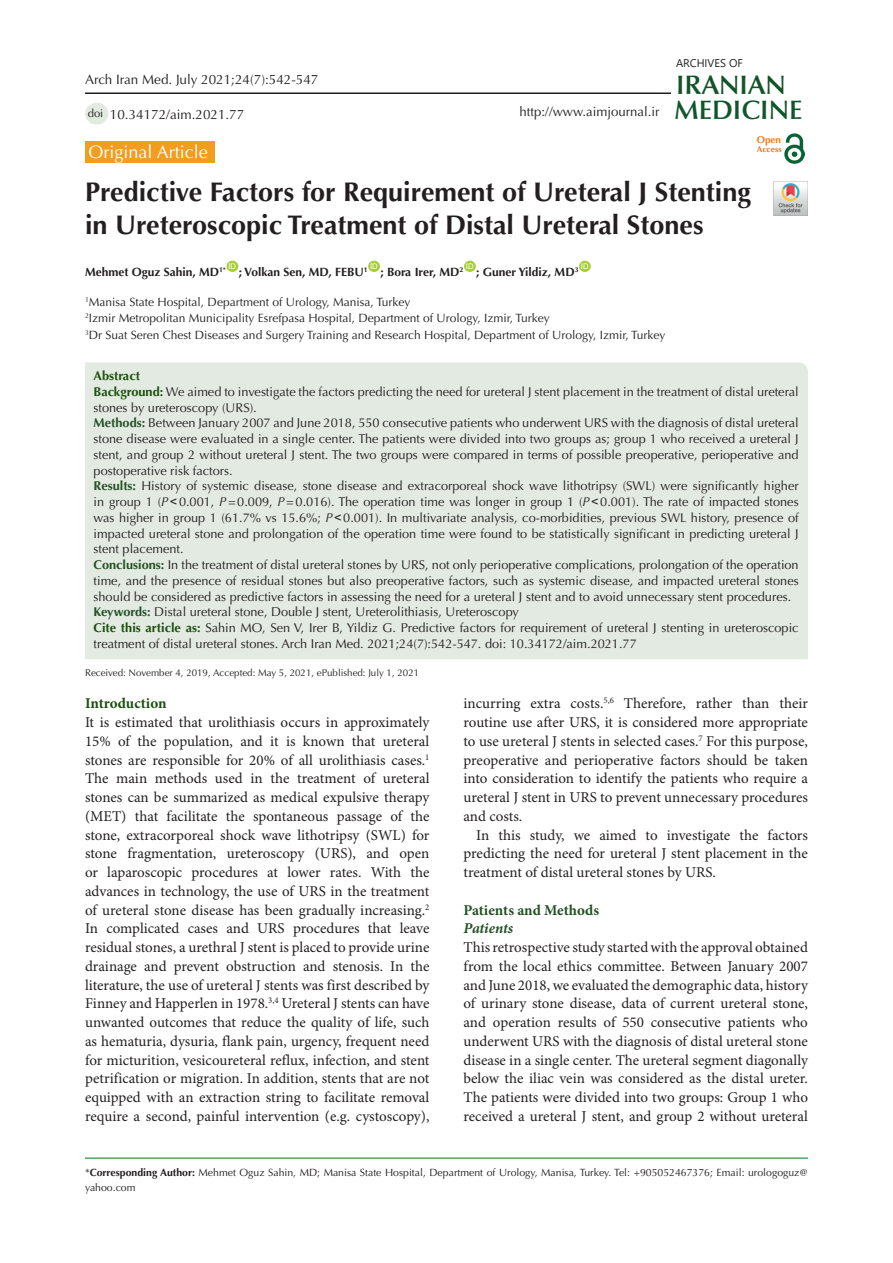
<style>
.page{position:relative;width:893px;height:1263px;background:#fff}
.page>*{position:absolute;margin:0;border:0;box-sizing:border-box;transform-origin:0 0}
.t1{font:700 27px/33px "Optima LT Std";color:#231f20}
.t2{font:600 26.85px "Optima LT Std";color:#11552a}
.t3{font:600 26.85px "Optima LT Std";color:#145228}
.t4{font:18px "Optima LT Std";color:#fff}
.t5{font:15px/18.8px "Minion Pro";color:#231f20;text-align:justify}
.t6{font:700 15px "Minion Pro";color:#225025}
.t7{font:700 15px "Minion Pro";letter-spacing:-.005em;color:#19500a}
.t8{font:italic 700 15px "Minion Pro";color:#225025}
.t9{font:13.5px "Optima LT Std";color:#231f20}
.t10{font:13.2px "Optima LT Std";color:#231f20}
.t11{font:12.75px/15.8px "Optima LT Std";color:#231f20;text-align:justify}
.t12{font:700 12.75px "Optima LT Std";color:#19510a}
.t13{font:12px "Optima LT Std";color:#231f20}
.t14{font:700 12px "Optima LT Std";color:#231f20}
.t15{font:11.25px "Optima LT Std";color:#231f20}
.t16{font:11.1px "Segoe UI";color:#231f20}
.t17{font:10.5px/15px "Optima LT Std";color:#231f20}
.t18{font:700 9.9px "Optima LT Std";color:#ee7a23}
.t19{font:9.75px "Optima LT Std";color:#231f20}
.t20{font:700 8.4px "Optima LT Std";color:#e67625}
.t21{font:7.8px "Arial";color:#fff}
.s1{font-weight:700;color:#19510a}
.s2{font-weight:700;color:#235126}
.s3{font-style:italic}
.s4{font-family:"Arial"}
.s5{font-weight:700;color:#19500a}
.s6{font-weight:700}
</style>
<div class="page">
<hr style="left:85px;top:1158px;width:723px;height:1px;background:#007513">
<div style="left:85px;top:141px;width:130px;height:22px;background:#f19d20"></div>
<div style="left:227px;top:261px;width:11px;height:11px;background:#a6ce39;border-radius:50%"></div>
<div style="left:368px;top:261px;width:12px;height:11px;background:#a6ce39;border-radius:50%"></div>
<div style="left:464px;top:261px;width:12px;height:11px;background:#a6ce39;border-radius:50%"></div>
<div style="left:579px;top:261px;width:12px;height:11px;background:#a6ce39;border-radius:50%"></div>
<div style="left:85px;top:362px;width:723px;height:297px;background:#e3eae2"></div>
<div style="left:85px;top:103px;width:23px;height:22px;background:#e3eae2;border-radius:50%"></div>
<hr style="left:85px;top:92px;width:586px;height:2px;background:#231f20">
<img style="left:785px;top:133px;width:19px;height:31px">
<img style="left:774px;top:182px;width:34px;height:34px">
<p class="t9" style="left:85px;top:72px;width:235px">Arch Iran Med. July 2021;24(7):542-547</p>
<p class="t15" style="left:88px;top:106px;width:17px">doi</p>
<p class="t9" style="left:110px;top:106px;width:136px">10.34172/aim.2021.77</p>
<p class="t10" style="left:520px;top:104px;width:141px">http://www.aimjournal.ir</p>
<p class="t16" style="left:676px;top:52px;width:68px">ARCHIVES OF</p>
<p class="t3" style="left:676px;top:69px;width:111px">IRANIAN</p>
<p class="t2" style="left:674px;top:94px;width:130px">MEDICINE</p>
<p class="t18" style="left:757px;top:134px;width:26px">Open</p>
<p class="t20" style="left:757px;top:144px;width:26px">Access</p>
<p class="t4" style="left:89px;top:141px;width:121px">Original Article</p>
<p class="t1" style="left:85px;top:176px;width:667px">Predictive Factors for Requirement of Ureteral J Stenting in Ureteroscopic Treatment of Distal Ureteral Stones</p>
<p class="t14" style="left:85px;top:265px;width:143px">Mehmet Oguz Sahin, MD<sup>1*</sup></p>
<p class="t21" style="left:228px;top:261px;width:9px">ID</p>
<p class="t21" style="left:370px;top:261px;width:9px">ID</p>
<p class="t21" style="left:466px;top:261px;width:9px">ID</p>
<p class="t21" style="left:581px;top:261px;width:9px">ID</p>
<p class="t14" style="left:239px;top:265px;width:130px">; Volkan Sen, MD, FEBU<sup>1</sup></p>
<p class="t14" style="left:476px;top:265px;width:104px">; Guner Yildiz, MD<sup>3</sup></p>
<p class="t14" style="left:380px;top:265px;width:85px">; Bora Irer, MD<sup>2</sup></p>
<p class="t13" style="left:85px;top:295px;width:327px"><sup>1</sup>Manisa State Hospital, Department of Urology, Manisa, Turkey</p>
<p class="t13" style="left:85px;top:311px;width:466px"><sup>2</sup>Izmir Metropolitan Municipality Esrefpasa Hospital, Department of Urology, Izmir, Turkey</p>
<p class="t13" style="left:85px;top:328px;width:582px"><sup>3</sup>Dr Suat Seren Chest Diseases and Surgery Training and Research Hospital, Department of Urology, Izmir, Turkey</p>
<p class="t12" style="left:94px;top:368px;width:48px">Abstract</p>
<p class="t11" style="left:94px;top:384px;width:707px"><span class="s1">Background:</span> We aimed to investigate the factors predicting the need for ureteral J stent placement in the treatment of distal ureteral stones by ureteroscopy (URS).</p>
<p class="t11" style="left:94px;top:415px;width:707px"><span class="s2">Methods:</span> Between January 2007 and June 2018, 550 consecutive patients who underwent URS with the diagnosis of distal ureteral stone disease were evaluated in a single center. The patients were divided into two groups as; group 1 who received a ureteral J stent, and group 2 without ureteral J stent. The two groups were compared in terms of possible preoperative, perioperative and postoperative risk factors.</p>
<p class="t11" style="left:94px;top:478px;width:707px"><span class="s2">Results:</span> History of systemic disease, stone disease and extracorporeal shock wave lithotripsy (SWL) were significantly higher in group 1 (<span class="s3">P</span><span class="s4">&lt;</span>0.001, <span class="s3">P</span>=0.009, <span class="s3">P</span>=0.016). The operation time was longer in group 1 (<span class="s3">P</span><span class="s4">&lt;</span>0.001). The rate of impacted stones was higher in group 1 (61.7% vs 15.6%; <span class="s3">P</span><span class="s4">&lt;</span>0.001). In multivariate analysis, co-morbidities, previous SWL history, presence of impacted ureteral stone and prolongation of the operation time were found to be statistically significant in predicting ureteral J stent placement.</p>
<p class="t11" style="left:94px;top:557px;width:707px"><span class="s2">Conclusions:</span> In the treatment of distal ureteral stones by URS, not only perioperative complications, prolongation of the operation time, and the presence of residual stones but also preoperative factors, such as systemic disease, and impacted ureteral stones should be considered as predictive factors in assessing the need for a ureteral J stent and to avoid unnecessary stent procedures.</p>
<p class="t11" style="left:94px;top:604px;width:427px"><span class="s2">Keywords:</span> Distal ureteral stone, Double J stent, Ureterolithiasis, Ureteroscopy</p>
<p class="t11" style="left:94px;top:620px;width:706px"><span class="s5">Cite this article as:</span> Sahin MO, Sen V, Irer B, Yildiz G. Predictive factors for requirement of ureteral J stenting in ureteroscopic treatment of distal ureteral stones. Arch Iran Med. 2021;24(7):542-547. doi: 10.34172/aim.2021.77</p>
<p class="t19" style="left:85px;top:667px;width:336px">Received: November 4, 2019, Accepted: May 5, 2021, ePublished: July 1, 2021</p>
<p class="t7" style="left:85px;top:693px;width:83px">Introduction</p>
<p class="t5" style="left:85px;top:713px;width:346px">It is estimated that urolithiasis occurs in approximately 15% of the population, and it is known that ureteral stones are responsible for 20% of all urolithiasis cases.<sup>1<br></sup>The main methods used in the treatment of ureteral stones can be summarized as medical expulsive therapy (MET) that facilitate the spontaneous passage of the stone, extracorporeal shock wave lithotripsy (SWL) for stone fragmentation, ureteroscopy (URS), and open or laparoscopic procedures at lower rates. With the advances in technology, the use of URS in the treatment of ureteral stone disease has been gradually increasing.<sup>2<br></sup>In complicated cases and URS procedures that leave residual stones, a urethral J stent is placed to provide urine drainage and prevent obstruction and stenosis. In the literature, the use of ureteral J stents was first described by Finney and Happerlen in 1978.<sup>3,4</sup> Ureteral J stents can have unwanted outcomes that reduce the quality of life, such as hematuria, dysuria, flank pain, urgency, frequent need for micturition, vesicoureteral reflux, infection, and stent petrification or migration. In addition, stents that are not equipped with an extraction string to facilitate removal require a second, painful intervention (e.g. cystoscopy),</p>
<p class="t5" style="left:463px;top:695px;width:346px">incurring extra costs.<sup>5,6</sup> Therefore, rather than their routine use after URS, it is considered more appropriate to use ureteral J stents in selected cases.<sup>7</sup> For this purpose, preoperative and perioperative factors should be taken into consideration to identify the patients who require a ureteral J stent in URS to prevent unnecessary procedures and costs.</p>
<p class="t5" style="left:463px;top:826px;width:346px;text-indent:13px">In this study, we aimed to investigate the factors predicting the need for ureteral J stent placement in the treatment of distal ureteral stones by URS.</p>
<p class="t6" style="left:463px;top:899px;width:137px">Patients and Methods</p>
<p class="t8" style="left:463px;top:918px;width:51px">Patients</p>
<p class="t5" style="left:463px;top:938px;width:346px">This retrospective study started with the approval obtained from the local ethics committee. Between January 2007 and June 2018, we evaluated the demographic data, history of urinary stone disease, data of current ureteral stone, and operation results of 550 consecutive patients who underwent URS with the diagnosis of distal ureteral stone disease in a single center. The ureteral segment diagonally below the iliac vein was considered as the distal ureter.<br>The patients were divided into two groups: Group 1 who received a ureteral J stent, and group 2 without ureteral</p>
<p class="t17" style="left:85px;top:1165px;width:724px">*<span class="s6">Corresponding Author:</span> Mehmet Oguz Sahin, MD; Manisa State Hospital, Department of Urology, Manisa, Turkey. Tel: +905052467376; Email: urologoguz@ yahoo.com</p>
</div>
